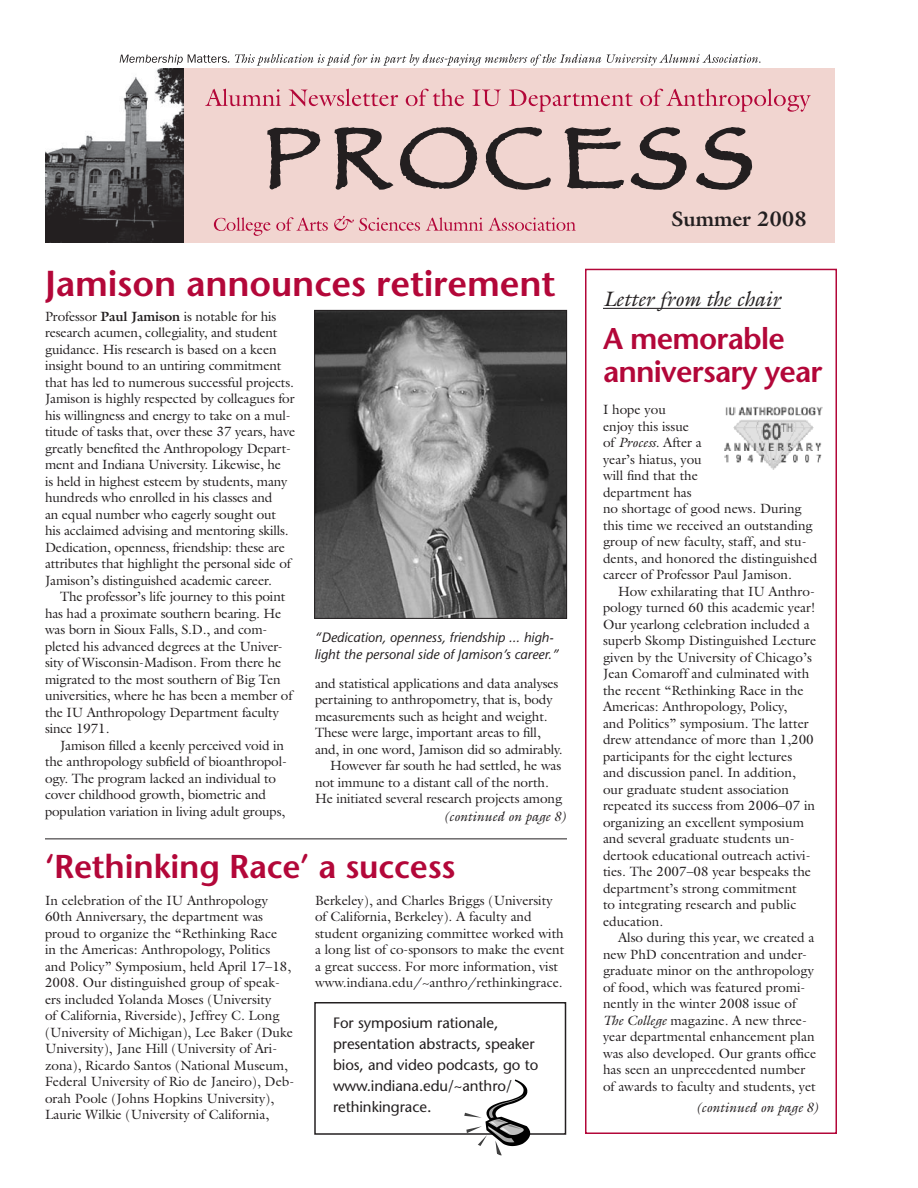
<style>
.page{position:relative;width:918px;height:1188px;background:#fff}
.page>*{position:absolute;margin:0;border:0;box-sizing:border-box;transform-origin:0 0}
.t1{font:600 36px "Stone Sans";letter-spacing:-.005em;color:#b30739}
.t2{font:600 33px "Stone Sans";letter-spacing:-.005em;color:#b30739}
.t3{font:600 30px/33px "Stone Sans";letter-spacing:-.025em;color:#b30739}
.t4{font:italic 21px "Galliard";letter-spacing:-.005em;color:#231f20}
.t5{font:700 21px "Galliard";letter-spacing:-.005em;color:#231f20}
.t6{font:15px/21px "Stone Sans";letter-spacing:-.005em;color:#231f20}
.t7{font:13.5px/16.5px "Galliard";color:#231f20}
.t8{font:italic 13.5px/16.5px "Stone Sans";color:#231f20}
.t9{font:italic 13.5px "Galliard";color:#231f20}
.s1{font-weight:700}
.s2{font-size:15.75px}
.s3{font-style:italic}
</style>
<div class="page">
<div style="left:314px;top:1002px;width:252px;height:133px;border:2px solid #231f20"></div>
<div style="left:45px;top:68px;width:789px;height:175px;background:#f1d5d0"></div>
<svg style="left:267px;top:128px;width:53px;height:61px"></svg>
<svg style="left:334px;top:127px;width:59px;height:63px"></svg>
<svg style="left:400px;top:127px;width:77px;height:62px"></svg>
<svg style="left:486px;top:127px;width:65px;height:63px"></svg>
<svg style="left:564px;top:127px;width:60px;height:62px"></svg>
<svg style="left:631px;top:127px;width:56px;height:63px"></svg>
<svg style="left:696px;top:127px;width:56px;height:63px"></svg>
<svg style="left:214px;top:217px;width:114px;height:19px"></svg>
<svg style="left:426px;top:217px;width:150px;height:14px"></svg>
<svg style="left:334px;top:216px;width:86px;height:15px"></svg>
<img style="left:45px;top:68px;width:138px;height:175px">
<svg style="left:205px;top:89px;width:76px;height:17px"></svg>
<svg style="left:289px;top:89px;width:109px;height:17px"></svg>
<svg style="left:406px;top:89px;width:58px;height:17px"></svg>
<svg style="left:472px;top:90px;width:28px;height:16px"></svg>
<svg style="left:509px;top:89px;width:124px;height:23px"></svg>
<svg style="left:640px;top:89px;width:171px;height:23px"></svg>
<svg style="left:120px;top:54px;width:109px;height:11px"></svg>
<svg style="left:235px;top:54px;width:525px;height:12px"></svg>
<hr style="left:603px;top:308px;width:178px;height:1px;background:#231f20">
<div style="left:585px;top:269px;width:252px;height:865px;border:2px solid #b30739"></div>
<img style="left:724px;top:407px;width:99px;height:63px">
<img style="left:316px;top:312px;width:249px;height:305px">
<div style="left:314px;top:310px;width:253px;height:309px;border:1px solid #231f20"></div>
<hr style="left:45px;top:838px;width:522px;height:1px;background:#231f20">
<svg style="left:464px;top:1079px;width:66px;height:77px"></svg>
<h1 class="t1" style="left:45px;top:262px;width:512px">Jamison announces retirement</h1>
<p class="t7" style="left:45px;top:308px;width:252px">Professor <span class="s1">Paul Jamison</span> is notable for his research acumen, collegiality, and student guidance. His research is based on a keen insight bound to an untiring commitment that has led to numerous successful projects.<br>Jamison is highly respected by colleagues for his willingness and energy to take on a mul&shy;titude of tasks that, over these 37 years, have greatly benefited the Anthropology Depart&shy;ment and Indiana University. Likewise, he<br>is held in highest esteem by students, many hundreds who enrolled in his classes and<br>an equal number who eagerly sought out his acclaimed advising and mentoring skills.<br>Dedication, openness, friendship: these are attributes that highlight the personal side of Jamison’s distinguished academic career.</p>
<p class="t7" style="left:45px;top:588px;width:249px;text-indent:15px">The professor’s life journey to this point has had a proximate southern bearing. He was born in Sioux Falls, S.D., and com&shy;pleted his advanced degrees at the Univer&shy;sity of Wisconsin-Madison. From there he migrated to the most southern of Big Ten universities, where he has been a member of the IU Anthropology Department faculty since 1971.</p>
<p class="t7" style="left:45px;top:737px;width:243px;text-indent:15px">Jamison filled a keenly perceived void in the anthropology subfield of bioanthropol&shy;ogy. The program lacked an individual to cover childhood growth, biometric and population variation in living adult groups,</p>
<p class="t8" style="left:315px;top:629px;width:245px">“Dedication, openness, friendship ... high&shy;light the personal side of Jamison’s career.”</p>
<p class="t7" style="left:315px;top:674px;width:245px">and statistical applications and data analyses</p>
<p class="t7" style="left:315px;top:691px;width:239px">pertaining to anthropometry, that is, body</p>
<p class="t7" style="left:315px;top:707px;width:234px">measurements such as height and weight.</p>
<p class="t7" style="left:315px;top:724px;width:227px">These were large, important areas to fill,</p>
<p class="t7" style="left:315px;top:740px;width:249px">and, in one word, Jamison did so admirably.</p>
<p class="t7" style="left:330px;top:757px;width:233px">However far south he had settled, he was</p>
<p class="t7" style="left:315px;top:773px;width:235px">not immune to a distant call of the north.</p>
<p class="t7" style="left:315px;top:790px;width:249px">He initiated several research projects among</p>
<p class="t9" style="left:443px;top:808px;width:125px">(continued on page 8)</p>
<h2 class="t2" style="left:45px;top:847px;width:412px">‘Rethinking Race’ a success</h2>
<p class="t7" style="left:45px;top:892px;width:251px">In celebration of the IU Anthropology 60th Anniversary, the department was proud to organize the “Rethinking Race<br>in the Americas: Anthropology, Politics and Policy” Symposium, held April 17–18, 2008. Our distinguished group of speak&shy;ers included Yolanda Moses (University<br>of California, Riverside), Jeffrey C. Long (University of Michigan), Lee Baker (Duke University), Jane Hill (University of Ari&shy;zona), Ricardo Santos (National Museum, Federal University of Rio de Janeiro), Deb&shy;orah Poole (Johns Hopkins University), Laurie Wilkie (University of California,</p>
<p class="t7" style="left:315px;top:892px;width:251px">Berkeley), and Charles Briggs (University of California, Berkeley). A faculty and student organizing committee worked with a long list of co-sponsors to make the event a great success. For more information, vist www.indiana.edu/~anthro/rethinkingrace.</p>
<p class="t6" style="left:333px;top:1013px;width:207px">For symposium rationale, presentation abstracts, speaker bios, and video podcasts, go to www.indiana.edu/~anthro/ rethinkingrace<span class="s2">.</span></p>
<h3 class="t5" style="left:671px;top:205px;width:137px">Summer 2008</h3>
<h3 class="t4" style="left:603px;top:286px;width:179px">Letter from the chair</h3>
<h3 class="t3" style="left:603px;top:322px;width:221px">A memorable anniversary year</h3>
<p class="t7" style="left:603px;top:401px;width:216px">I hope you<br>enjoy this issue<br>of <span class="s3">Process</span>. After a<br>year’s hiatus, you<br>will find that the<br>department has<br>no shortage of good news. During this time we received an outstanding group of new faculty, staff, and stu&shy;dents, and honored the distinguished career of Professor Paul Jamison.</p>
<p class="t7" style="left:603px;top:583px;width:215px;text-indent:15px">How exhilarating that IU Anthro&shy;pology turned 60 this academic year!<br>Our yearlong celebration included a superb Skomp Distinguished Lecture given by the University of Chicago’s Jean Comaroff and culminated with the recent “Rethinking Race in the Americas: Anthropology, Policy,<br>and Politics” symposium. The latter drew attendance of more than 1,200 participants for the eight lectures and discussion panel. In addition, our graduate student association repeated its success from 2006–07 in organizing an excellent symposium and several graduate students un&shy;dertook educational outreach activi&shy;ties. The 2007–08 year bespeaks the department’s strong commitment<br>to integrating research and public education.</p>
<p class="t7" style="left:603px;top:929px;width:215px;text-indent:15px">Also during this year, we created a new PhD concentration and under&shy;graduate minor on the anthropology of food, which was featured promi&shy;nently in the winter 2008 issue of <span class="s3">The College</span> magazine. A new three&shy;year departmental enhancement plan was also developed. Our grants office has seen an unprecedented number of awards to faculty and students, yet</p>
<p class="t9" style="left:696px;top:1099px;width:125px">(continued on page 8)</p>
</div>
